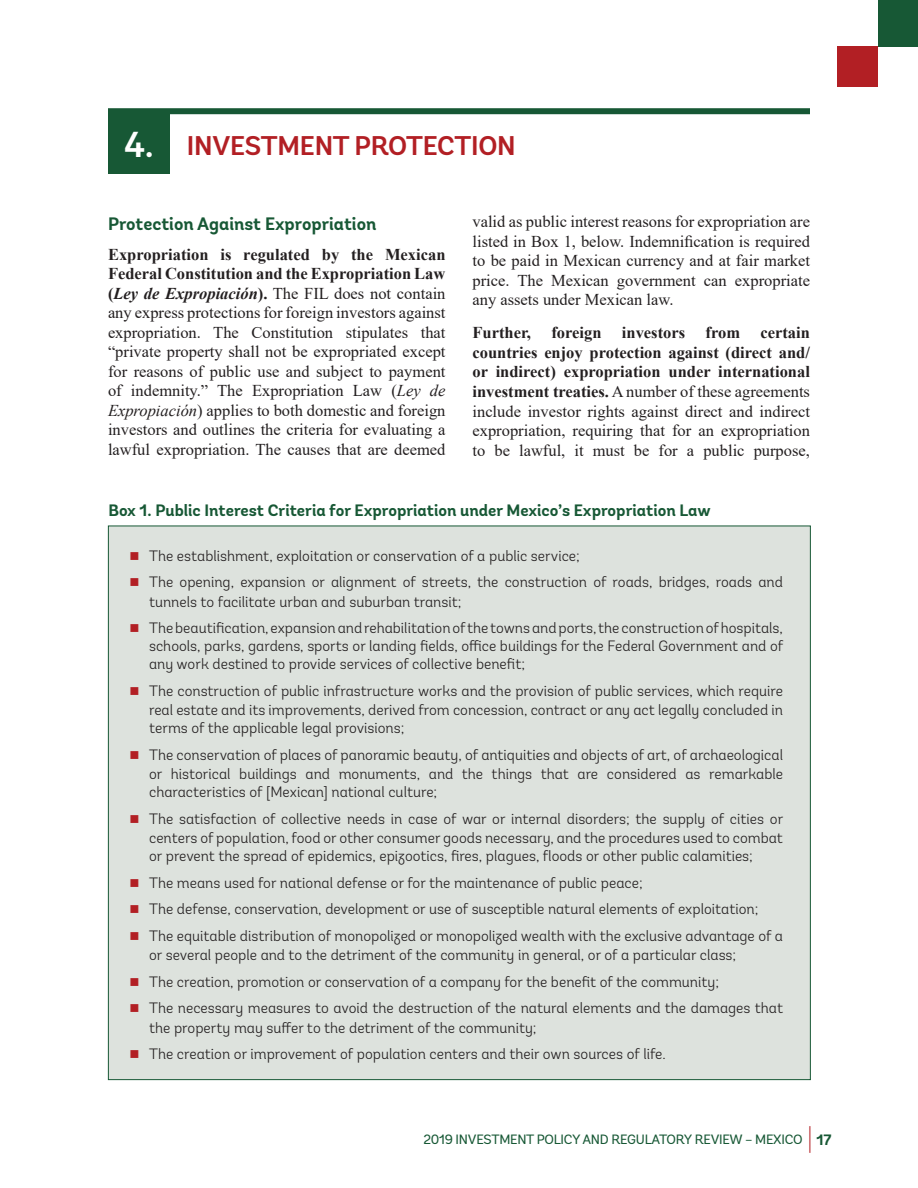
<style>
.page{position:relative;width:918px;height:1188px;background:#fff}
.page>*{position:absolute;margin:0;border:0;box-sizing:border-box;transform-origin:0 0}
.t1{font:600 27px "Andes";letter-spacing:-.01em;color:#b21f24}
.t2{font:700 18px "Andes";color:#175835}
.t3{font:16.5px/19.5px "Times New Roman";color:#231f20;text-align:justify}
.t4{font:700 16.5px "Andes";color:#175835}
.t5{font:300 15px/19.5px "Andes";color:#231f20}
.t6{font:13.5px "Andes";letter-spacing:-.02em;color:#175835}
.s1{font-size:36px;color:#fff}
.s2{font-weight:700}
.s3{font-weight:700;font-style:italic}
.s4{font-style:italic}
.s5{color:#b21f24}
.s6{font-weight:200;font-size:27px;color:#b21f24}
.s7{font-weight:700;font-size:15px}
</style>
<div class="page">
<div style="left:837px;top:46px;width:40px;height:41px;background:#b21f24"></div>
<div style="left:878px;top:0;width:40px;height:46px;background:#175835"></div>
<div style="left:108px;top:114px;width:62px;height:59px;background:#175835"></div>
<div style="left:108px;top:108px;width:702px;height:6px;background:#175835"></div>
<div style="left:108px;top:526px;width:703px;height:554px;background:#dde2dd;border:1px solid #175835"></div>
<h1 class="t1" style="left:124px;top:129px;width:393px"><span class="s1">4.</span> INVESTMENT PROTECTION</h1>
<p class="t2" style="left:108px;top:212px;width:270px">Protection Against Expropriation</p>
<p class="t3" style="left:108px;top:244px;width:339px"><span class="s2">Expropriation is regulated by the Mexican Federal Constitution and the Expropriation Law (</span><span class="s3">Ley de Expropiación</span><span class="s2">).</span> The FIL does not contain any express protections for foreign investors against expropriation. The Constitution stipulates that “private property shall not be expropriated except for reasons of public use and subject to payment of indemnity.” The Expropriation Law (<span class="s4">Ley de Expropiación</span>) applies to both domestic and foreign investors and outlines the criteria for evaluating a lawful expropriation. The causes that are deemed</p>
<p class="t3" style="left:473px;top:212px;width:339px">valid as public interest reasons for expropriation are listed in Box 1, below. Indemnification is required to be paid in Mexican currency and at fair market price. The Mexican government can expropriate any assets under Mexican law.</p>
<p class="t3" style="left:473px;top:323px;width:339px"><span class="s2">Further, foreign investors from certain countries enjoy protection against (direct and/ or indirect) expropriation under international investment treaties.</span> A number of these agreements include investor rights against direct and indirect expropriation, requiring that for an expropriation to be lawful, it must be for a public purpose,</p>
<p class="t4" style="left:108px;top:500px;width:604px">Box 1. Public Interest Criteria for Expropriation under Mexico’s Expropriation Law</p>
<p class="t5" style="left:130px;top:546px;width:452px"><span class="s5">■</span> The establishment, exploitation or conservation of a public service;</p>
<p class="t5" style="left:149px;top:572px;width:635px;text-indent:-20px"><span class="s5">■</span> The opening, expansion or alignment of streets, the construction of roads, bridges, roads and tunnels to facilitate urban and suburban transit;</p>
<p class="t5" style="left:149px;top:619px;width:636px;line-height:18px;text-align:justify;text-indent:-20px"><span class="s5">■</span> The beautification, expansion and rehabilitation of the towns and ports, the construction of hospitals, schools, parks, gardens, sports or landing fields, office buildings for the Federal Government and of any work destined to provide services of collective benefit;</p>
<p class="t5" style="left:130px;top:681px;width:655px;text-align:right"><span class="s5">■</span> The construction of public infrastructure works and the provision of public services, which require real estate and its improvements, derived from concession, contract or any act legally concluded in</p>
<p class="t5" style="left:149px;top:718px;width:257px">terms of the applicable legal provisions;</p>
<p class="t5" style="left:130px;top:745px;width:655px;text-align:right"><span class="s5">■</span> The conservation of places of panoramic beauty, of antiquities and objects of art, of archaeological or historical buildings and monuments, and the things that are considered as remarkable</p>
<p class="t5" style="left:149px;top:782px;width:290px">characteristics of [Mexican] national culture;</p>
<p class="t5" style="left:130px;top:809px;width:655px;text-align:right"><span class="s5">■</span> The satisfaction of collective needs in case of war or internal disorders; the supply of cities or centers of population, food or other consumer goods necessary, and the procedures used to combat</p>
<p class="t5" style="left:149px;top:846px;width:605px">or prevent the spread of epidemics, epizootics, fires, plagues, floods or other public calamities;</p>
<p class="t5" style="left:130px;top:873px;width:515px"><span class="s5">■</span> The means used for national defense or for the maintenance of public peace;</p>
<p class="t5" style="left:130px;top:899px;width:630px"><span class="s5">■</span> The defense, conservation, development or use of susceptible natural elements of exploitation;</p>
<p class="t5" style="left:149px;top:926px;width:635px;text-indent:-20px"><span class="s5">■</span> The equitable distribution of monopolized or monopolized wealth with the exclusive advantage of a or several people and to the detriment of the community in general, or of a particular class;</p>
<p class="t5" style="left:130px;top:972px;width:591px"><span class="s5">■</span> The creation, promotion or conservation of a company for the benefit of the community;</p>
<p class="t5" style="left:149px;top:998px;width:635px;text-indent:-20px"><span class="s5">■</span> The necessary measures to avoid the destruction of the natural elements and the damages that the property may suffer to the detriment of the community;</p>
<p class="t5" style="left:130px;top:1044px;width:538px"><span class="s5">■</span> The creation or improvement of population centers and their own sources of life.</p>
<p class="t6" style="left:423px;top:1132px;width:409px">2019 INVESTMENT POLICY AND REGULATORY REVIEW – MEXICO <span class="s6">|</span> <span class="s7">17</span></p>
</div>
